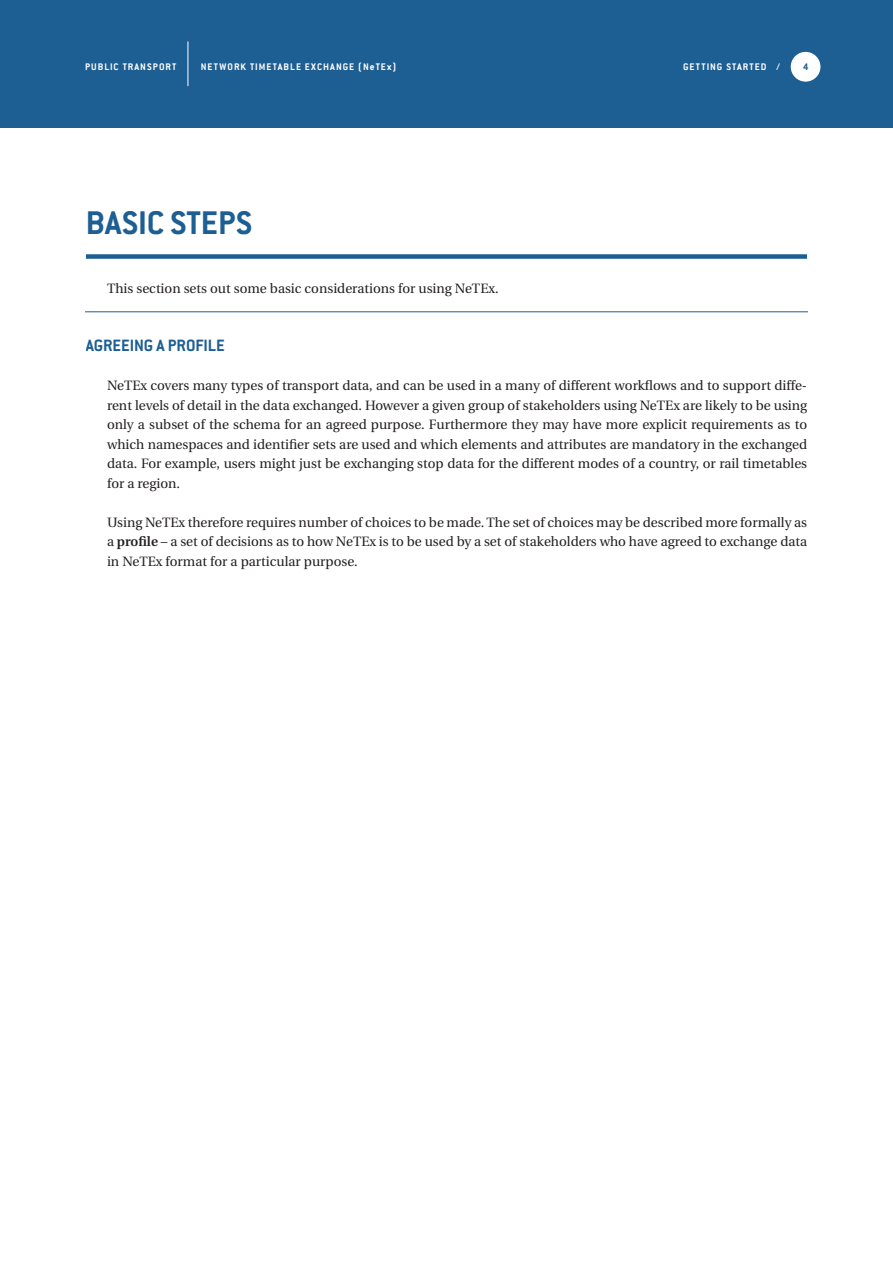
<style>
.page{position:relative;width:893px;height:1263px;background:#fff}
.page>*{position:absolute;margin:0;border:0;box-sizing:border-box;transform-origin:0 0}
.t1{font:700 36px "Conduit ITC";color:#1d5e93}
.t2{font:700 18px "Conduit ITC";color:#1d5e93}
.t3{font:13.5px/19.5px "Utopia";color:#231f20;text-align:justify}
.t4{font:700 10.5px "Conduit ITC";letter-spacing:.1em;color:#fff}
.t5{font:700 10.5px "Conduit ITC";color:#1d5e93}
.s1{font-weight:600}
</style>
<div class="page">
<div style="left:0;top:0;width:893px;height:128px;background:#1d5e93"></div>
<div style="left:791px;top:52px;width:29px;height:30px;background:#fff;border-radius:50%"></div>
<hr style="left:188px;top:41px;width:1px;height:45px;background:#fff">
<div style="left:86px;top:254px;width:721px;height:5px;background:#1d5e93"></div>
<hr style="left:85px;top:312px;width:723px;height:1px;background:#1d5e93">
<p class="t4" style="left:85px;top:60px;width:93px">PUBLIC TRANSPORT</p>
<p class="t4" style="left:201px;top:60px;width:197px">NETWORK TIMETABLE EXCHANGE (NeTEx)</p>
<p class="t4" style="left:683px;top:60px;width:98px">GETTING STARTED /</p>
<p class="t5" style="left:803px;top:60px;width:7px">4</p>
<h1 class="t1" style="left:86px;top:202px;width:168px">BASIC STEPS</h1>
<p class="t3" style="left:107px;top:278px;width:393px">This section sets out some basic considerations for using NeTEx.</p>
<h2 class="t2" style="left:86px;top:335px;width:140px">AGREEING A PROFILE</h2>
<p class="t3" style="left:107px;top:376px;width:702px">NeTEx covers many types of transport data, and can be used in a many of different workflows and to support diffe&shy;rent levels of detail in the data exchanged. However a given group of stakeholders using NeTEx are likely to be using only a subset of the schema for an agreed purpose. Furthermore they may have more explicit requirements as to which namespaces and identifier sets are used and which elements and attributes are mandatory in the exchanged data. For example, users might just be exchanging stop data for the different modes of a country, or rail timetables for a region.</p>
<p class="t3" style="left:107px;top:512px;width:702px">Using NeTEx therefore requires number of choices to be made. The set of choices may be described more formally as a <span class="s1">profile</span> – a set of decisions as to how NeTEx is to be used by a set of stakeholders who have agreed to exchange data in NeTEx format for a particular purpose.</p>
</div>
